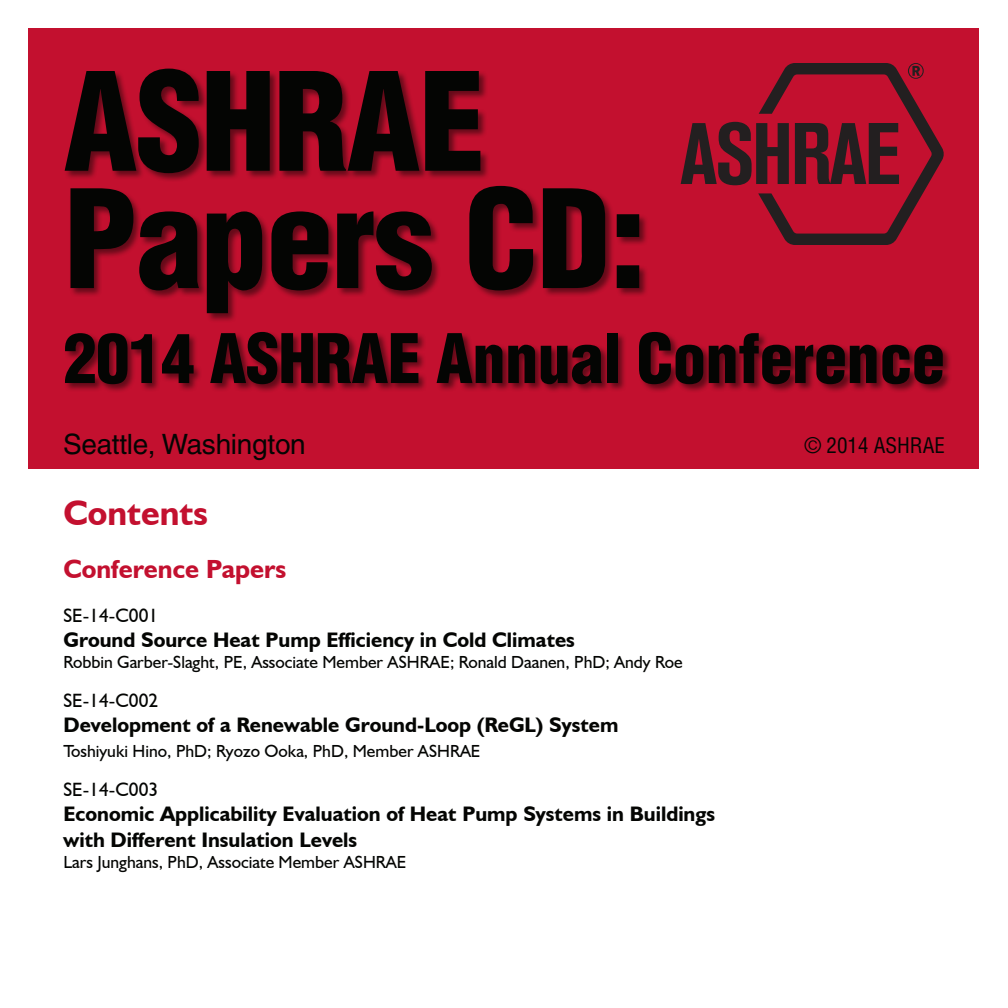
<style>
.page{position:relative;width:1008px;height:1008px;background:#fff}
.page>*{position:absolute;margin:0;border:0;box-sizing:border-box;transform-origin:0 0}
.t1{font:900 condensed 133px/117.2px "Helvetica";letter-spacing:-.01em;color:#040503}
.t2{font:900 condensed 66.5px "Helvetica";letter-spacing:-.01em;color:#040503}
.t3{font:700 35px "Humanist 521 BT";color:#c3102f}
.t4{font:28px "Helvetica";letter-spacing:-.01em;color:#040503}
.t5{font:700 26.25px "Humanist 521 BT";color:#c3102f}
.t6{font:700 21px/25.2px "Humanist 521 BT";color:#040503}
.t7{font:condensed 21px "Helvetica";color:#040503}
.t8{font:19.25px "Humanist 521 BT";color:#040503}
.t9{font:17.5px "Humanist 521 BT";color:#040503}
</style>
<div class="page">
<div style="left:28px;top:28px;width:950px;height:441px;background:#c3102f"></div>
<svg style="left:681px;top:63px;width:263px;height:182px"></svg>
<div style="left:64px;top:68px;width:585px;height:255px;background:#040503;opacity:.5"></div>
<div style="left:64px;top:331px;width:888px;height:63px;background:#040503;opacity:.5"></div>
<h1 class="t1" style="left:63px;top:62px;width:584px">ASHRAE<br>Papers CD:</h1>
<h2 class="t2" style="left:63px;top:317px;width:883px">2014 ASHRAE Annual Conference</h2>
<h3 class="t4" style="left:63px;top:428px;width:244px">Seattle, Washington</h3>
<h3 class="t3" style="left:63px;top:492px;width:146px">Contents</h3>
<p class="t5" style="left:63px;top:553px;width:224px">Conference Papers</p>
<p class="t8" style="left:63px;top:604px;width:96px">SE-14-C001</p>
<p class="t6" style="left:63px;top:627px;width:513px">Ground Source Heat Pump Efficiency in Cold Climates</p>
<p class="t9" style="left:63px;top:651px;width:621px">Robbin Garber-Slaght, PE, Associate Member ASHRAE; Ronald Daanen, PhD; Andy Roe</p>
<p class="t8" style="left:63px;top:689px;width:96px">SE-14-C002</p>
<p class="t6" style="left:63px;top:712px;width:556px">Development of a Renewable Ground-Loop (ReGL) System</p>
<p class="t9" style="left:63px;top:741px;width:418px">Toshiyuki Hino, PhD; Ryozo Ooka, PhD, Member ASHRAE</p>
<p class="t8" style="left:63px;top:778px;width:96px">SE-14-C003</p>
<p class="t6" style="left:63px;top:801px;width:653px">Economic Applicability Evaluation of Heat Pump Systems in Buildings with Different Insulation Levels</p>
<p class="t9" style="left:63px;top:851px;width:344px">Lars Junghans, PhD, Associate Member ASHRAE</p>
<p class="t7" style="left:805px;top:432px;width:142px">© 2014 ASHRAE</p>
</div>
